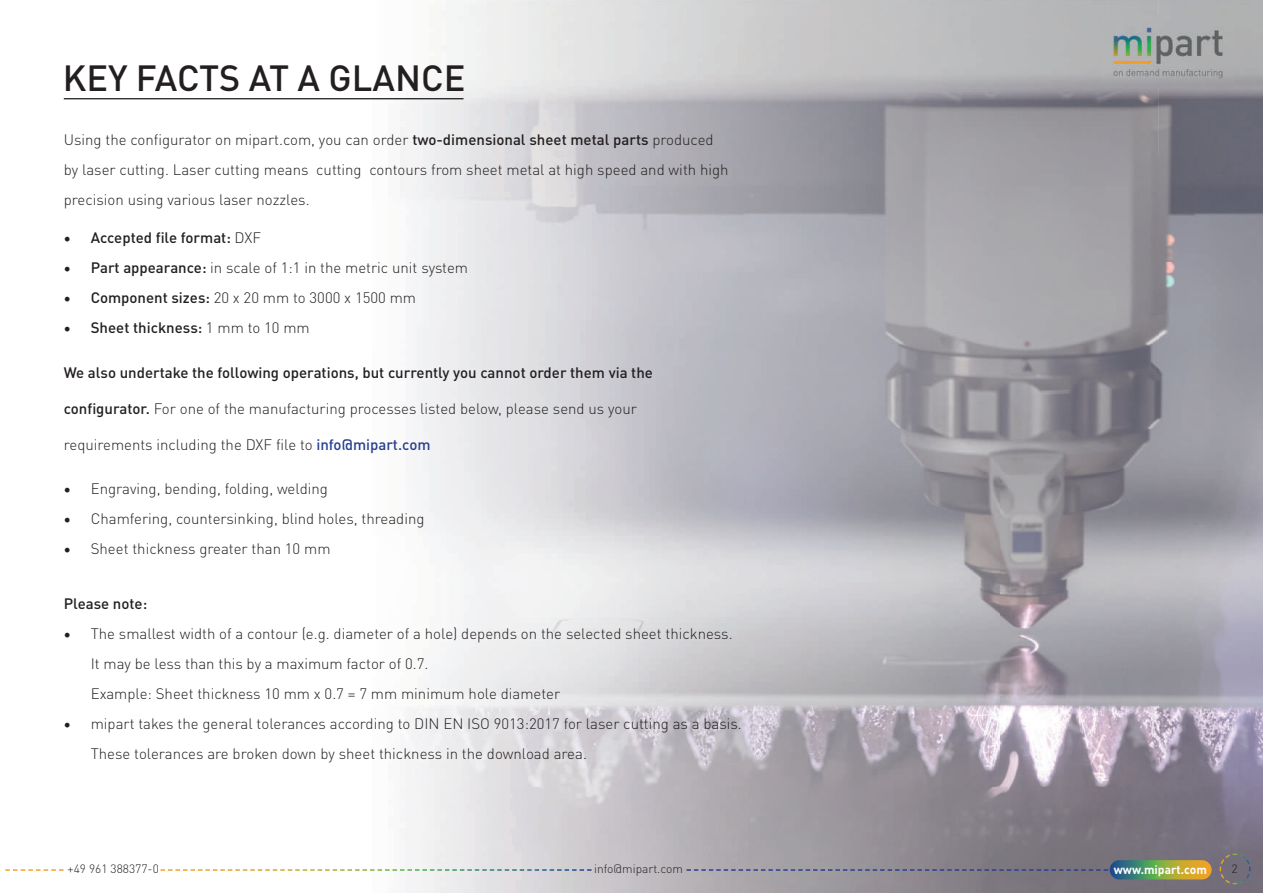
<style>
.page{position:relative;width:1263px;height:893px;background:#fff}
.page>*{position:absolute;margin:0;border:0;box-sizing:border-box;transform-origin:0 0}
.t1{font:500 36px "DINOT";color:#231f20}
.t2{font:300 15px/30px "DINOT";color:#231f20}
.t3{font:500 15px "DINOT";color:#231f20}
.t4{font:300 12px "DINOT";color:#231f20}
.t5{font:700 12px "DINOT";color:#fff}
.s1{font-weight:500}
.s2{font-family:"Minion Pro";font-weight:400;font-size:18px}
.s3{font-weight:300}
.s4{font-weight:500;color:#253f8e}
</style>
<div class="page">
<img style="left:372px;top:0;width:891px;height:893px">
<svg style="left:161px;top:869px;width:431px;height:2px"></svg>
<svg style="left:686px;top:869px;width:422px;height:2px"></svg>
<svg style="left:5px;top:869px;width:59px;height:2px"></svg>
<svg style="left:1219px;top:853px;width:32px;height:32px"></svg>
<img style="left:1102px;top:15px;width:132px;height:72px">
<svg style="left:1110px;top:860px;width:101px;height:19px;background:#81964e"></svg>
<hr style="left:64px;top:98px;width:399px;height:1px;background:#000">
<h1 class="t1" style="left:63px;top:50px;width:404px">KEY FACTS AT A GLANCE</h1>
<p class="t2" style="left:64px;top:124px;width:666px">Using the configurator on mipart.com, you can order <span class="s1">two-dimensional sheet metal parts</span> produced by laser cutting. Laser cutting means cutting contours from sheet metal at high speed and with high precision using various laser nozzles.</p>
<p class="t3" style="left:64px;top:226px;width:199px"><span class="s2">•</span> Accepted file format: <span class="s3">DXF</span></p>
<p class="t2" style="left:64px;top:251px;width:406px"><span class="s2">•</span> <span class="s1">Part appearance:</span> in scale of 1:1 in the metric unit system</p>
<p class="t2" style="left:64px;top:281px;width:354px"><span class="s2">•</span> <span class="s1">Component sizes:</span> 20 x 20 mm to 3000 x 1500 mm</p>
<p class="t3" style="left:64px;top:316px;width:248px"><span class="s2">•</span> Sheet thickness: <span class="s3">1 mm to 10 mm</span></p>
<p class="t3" style="left:64px;top:361px;width:591px">We also undertake the following operations, but currently you cannot order them via the</p>
<p class="t2" style="left:64px;top:392px;width:575px"><span class="s1">configurator.</span> For one of the manufacturing processes listed below, please send us your</p>
<p class="t2" style="left:64px;top:428px;width:368px">requirements including the DXF file to <span class="s4">info@mipart.com</span></p>
<p class="t2" style="left:64px;top:472px;width:266px"><span class="s2">•</span> Engraving, bending, folding, welding</p>
<p class="t2" style="left:64px;top:502px;width:362px"><span class="s2">•</span> Chamfering, countersinking, blind holes, threading</p>
<p class="t2" style="left:64px;top:532px;width:268px"><span class="s2">•</span> Sheet thickness greater than 10 mm</p>
<p class="t3" style="left:64px;top:592px;width:85px">Please note:</p>
<p class="t2" style="left:91px;top:618px;width:643px;text-indent:-27px"><span class="s2">•</span> The smallest width of a contour (e.g. diameter of a hole) depends on the selected sheet thickness.<br>It may be less than this by a maximum factor of 0.7.<br>Example: Sheet thickness 10 mm x 0.7 = 7 mm minimum hole diameter</p>
<p class="t2" style="left:91px;top:708px;width:653px;text-indent:-27px"><span class="s2">•</span> mipart takes the general tolerances according to DIN EN ISO 9013:2017 for laser cutting as a basis.<br>These tolerances are broken down by sheet thickness in the download area.</p>
<p class="t4" style="left:68px;top:860px;width:93px">+49 961 388377-0</p>
<p class="t4" style="left:594px;top:859px;width:90px">info@mipart.com</p>
<p class="t5" style="left:1114px;top:860px;width:95px">www.mipart.com</p>
<p class="t4" style="left:1231px;top:859px;width:8px">2</p>
</div>
